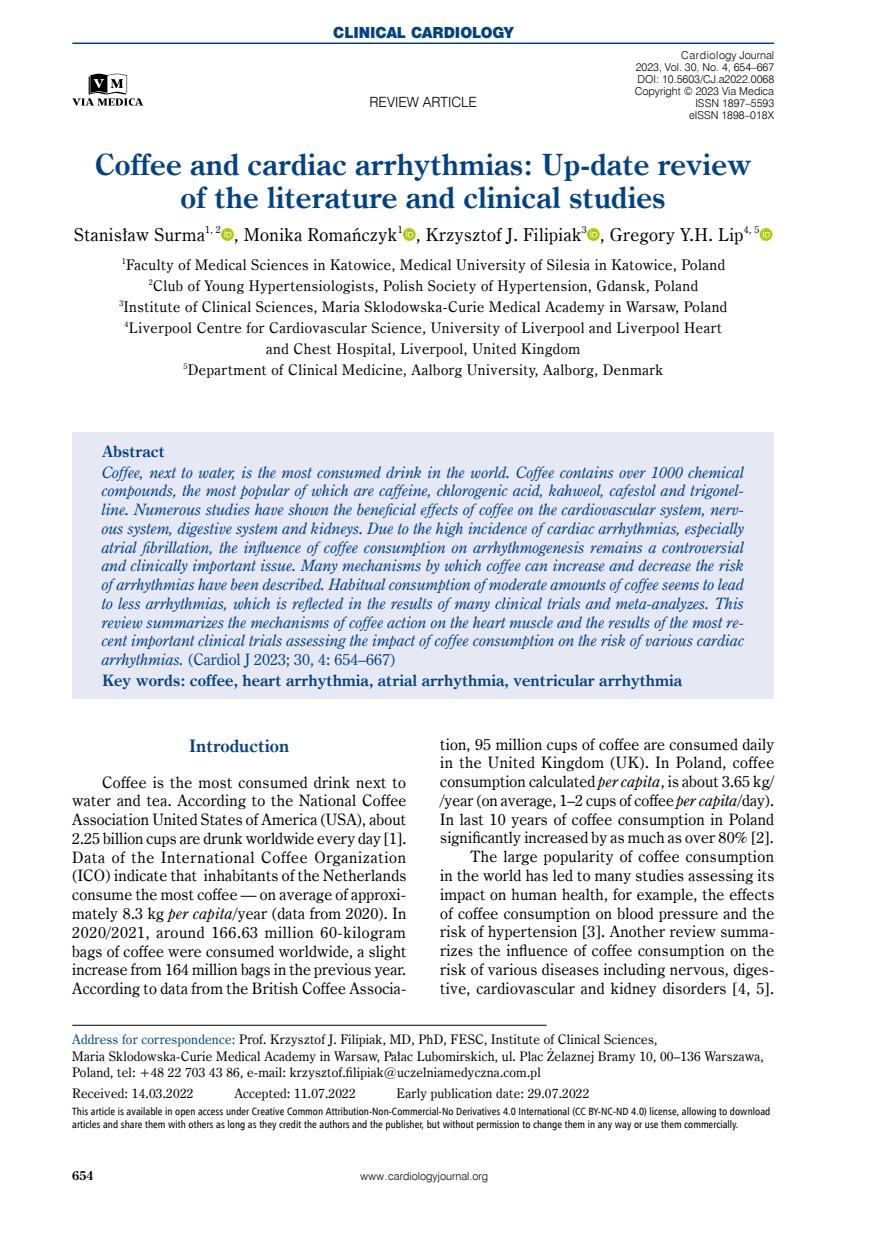
<style>
.page{position:relative;width:872px;height:1234px;background:#fff}
.page>*{position:absolute;margin:0;border:0;box-sizing:border-box;transform-origin:0 0}
.t1{font:700 29.4px/33px "Century Oldst EU";color:#004289;text-align:center}
.t2{font:17.85px "Century Oldst EU";letter-spacing:.025em;color:#000}
.t3{font:700 17.25px "Century Oldst EU";color:#004289}
.t4{font:15.75px/18.8px "Century Oldst EU";letter-spacing:.015em;color:#000;text-align:justify}
.t5{font:italic 15.75px/18.8px "Century Oldst EU";color:#004289;text-align:justify}
.t6{font:700 15.75px "Century Oldst EU";color:#004289}
.t7{font:14.7px/21px "Century Oldst EU";letter-spacing:.035em;color:#000;text-align:center}
.t8{font:14.1px "Swis 721 Blk 2 EU";color:#004289}
.t9{font:14.1px "Swis 721 Lt EU";color:#000}
.t10{font:13.2px/16.5px "Century Oldst EU";letter-spacing:.015em;color:#000}
.t11{font:700 12.75px "Century Oldst EU";color:#000}
.t12{font:10.95px/12px "Swis 721 Lt EU";color:#000;text-align:right}
.t13{font:10.5px/12.8px "Humnst 777 Cn EU";color:#000}
.s1{font-style:normal}
.s2{font-style:italic}
.s3{color:#004289}
</style>
<div class="page">
<hr style="left:72px;top:1024px;width:474px;height:1px;background:#000">
<svg style="left:72px;top:74px;width:71px;height:32px"></svg>
<hr style="left:72px;top:42px;width:702px;height:2px;background:#004289">
<svg style="left:221px;top:228px;width:13px;height:13px"></svg>
<svg style="left:224px;top:230px;width:7px;height:7px"></svg>
<svg style="left:403px;top:228px;width:13px;height:13px"></svg>
<svg style="left:406px;top:230px;width:7px;height:7px"></svg>
<svg style="left:587px;top:228px;width:13px;height:13px"></svg>
<svg style="left:590px;top:230px;width:7px;height:7px"></svg>
<svg style="left:759px;top:228px;width:13px;height:13px"></svg>
<svg style="left:763px;top:230px;width:7px;height:7px"></svg>
<div style="left:72px;top:432px;width:702px;height:266px;background:#e6e8f4"></div>
<p class="t8" style="left:333px;top:23px;width:182px">CLINICAL CARDIOLOGY</p>
<p class="t9" style="left:369px;top:93px;width:109px">REVIEW ARTICLE</p>
<p class="t12" style="left:635px;top:49px;width:141px">Cardiology Journal<br>2023, Vol. 30, No. 4, 654–667<br>DOI: 10.5603/CJ.a2022.0068<br>Copyright © 2023 Via Medica<br>ISSN 1897–5593<br>eISSN 1898–018X</p>
<h1 class="t1" style="left:95px;top:149px;width:658px">Coffee and cardiac arrhythmias: Up-date review of the literature and clinical studies</h1>
<p class="t2" style="left:74px;top:223px;width:687px">Stanisław Surma<sup>1,</sup> <sup>2</sup> , Monika Romańczyk<sup>1</sup> , Krzysztof J. Filipiak<sup>3</sup> , Gregory Y.H. Lip<sup>4,</sup> <sup>5</sup></p>
<p class="t7" style="left:119px;top:255px;width:609px"><sup>1</sup>Faculty of Medical Sciences in Katowice, Medical University of Silesia in Katowice, Poland <sup>2</sup>Club of Young Hypertensiologists, Polish Society of Hypertension, Gdansk, Poland <sup>3</sup>Institute of Clinical Sciences, Maria Sklodowska-Curie Medical Academy in Warsaw, Poland <sup>4</sup>Liverpool Centre for Cardiovascular Science, University of Liverpool and Liverpool Heart and Chest Hospital, Liverpool, United Kingdom<br><sup>5</sup>Department of Clinical Medicine, Aalborg University, Aalborg, Denmark</p>
<p class="t6" style="left:102px;top:441px;width:64px">Abstract</p>
<p class="t5" style="left:102px;top:462px;width:644px">Coffee, next to water, is the most consumed drink in the world. Coffee contains over 1000 chemical compounds, the most popular of which are caffeine, chlorogenic acid, kahweol, cafestol and trigonel&shy;line. Numerous studies have shown the beneficial effects of coffee on the cardiovascular system, nerv&shy;ous system, digestive system and kidneys. Due to the high incidence of cardiac arrhythmias, especially atrial fibrillation, the influence of coffee consumption on arrhythmogenesis remains a controversial and clinically important issue. Many mechanisms by which coffee can increase and decrease the risk of arrhythmias have been described. Habitual consumption of moderate amounts of coffee seems to lead to less arrhythmias, which is reflected in the results of many clinical trials and meta-analyzes. This review summarizes the mechanisms of coffee action on the heart muscle and the results of the most re&shy;cent important clinical trials assessing the impact of coffee consumption on the risk of various cardiac arrhythmias. <span class="s1">(Cardiol J 2023; 30, 4: 654–667)</span></p>
<p class="t6" style="left:102px;top:670px;width:581px">Key words: coffee, heart arrhythmia, atrial arrhythmia, ventricular arrhythmia</p>
<p class="t3" style="left:189px;top:735px;width:102px">Introduction</p>
<p class="t4" style="left:72px;top:772px;width:336px;text-indent:30px">Coffee is the most consumed drink next to water and tea. According to the National Coffee Association United States of America (USA), about 2.25 billion cups are drunk worldwide every day [1].<br>Data of the International Coffee Organization (ICO) indicate that inhabitants of the Netherlands consume the most coffee — on average of approxi&shy;mately 8.3 kg <span class="s2">per capita</span>/year (data from 2020). In 2020/2021, around 166.63 million 60-kilogram bags of coffee were consumed worldwide, a slight increase from 164 million bags in the previous year.<br>According to data from the British Coffee Associa-</p>
<p class="t4" style="left:440px;top:734px;width:336px;text-align:right">tion, 95 million cups of coffee are consumed daily in the United Kingdom (UK). In Poland, coffee consumption calculated <span class="s2">per capita</span>, is about 3.65 kg/ /year (on average, 1–2 cups of coffee <span class="s2">per capita</span>/day).<br>In last 10 years of coffee consumption in Poland significantly increased by as much as over 80% [2].<br>The large popularity of coffee consumption<br>in the world has led to many studies assessing its impact on human health, for example, the effects of coffee consumption on blood pressure and the risk of hypertension [3]. Another review summa&shy;rizes the influence of coffee consumption on the risk of various diseases including nervous, diges&shy;tive, cardiovascular and kidney disorders [4, 5].</p>
<p class="t10" style="left:72px;top:1031px;width:693px"><span class="s3">Address for correspondence:</span> Prof. Krzysztof J. Filipiak, MD, PhD, FESC, Institute of Clinical Sciences,<br>Maria Sklodowska-Curie Medical Academy in Warsaw, Pałac Lubomirskich, ul. Plac Żelaznej Bramy 10, 00–136 Warszawa,<br>Poland, tel: +48 22 703 43 86, e-mail: krzysztof.filipiak@uczelniamedyczna.com.pl</p>
<p class="t10" style="left:72px;top:1085px;width:123px">Received: 14.03.2022</p>
<p class="t10" style="left:234px;top:1085px;width:123px">Accepted: 11.07.2022</p>
<p class="t10" style="left:396px;top:1085px;width:194px">Early publication date: 29.07.2022</p>
<p class="t13" style="left:72px;top:1104px;width:699px">This article is available in open access under Creative Common Attribution-Non-Commercial-No Derivatives 4.0 International (CC BY-NC-ND 4.0) license, allowing to download articles and share them with others as long as they credit the authors and the publisher, but without permission to change them in any way or use them commercially.</p>
<p class="t11" style="left:72px;top:1167px;width:23px">654</p>
<p class="t12" style="left:360px;top:1170px;width:129px">www.cardiologyjournal.org</p>
</div>
